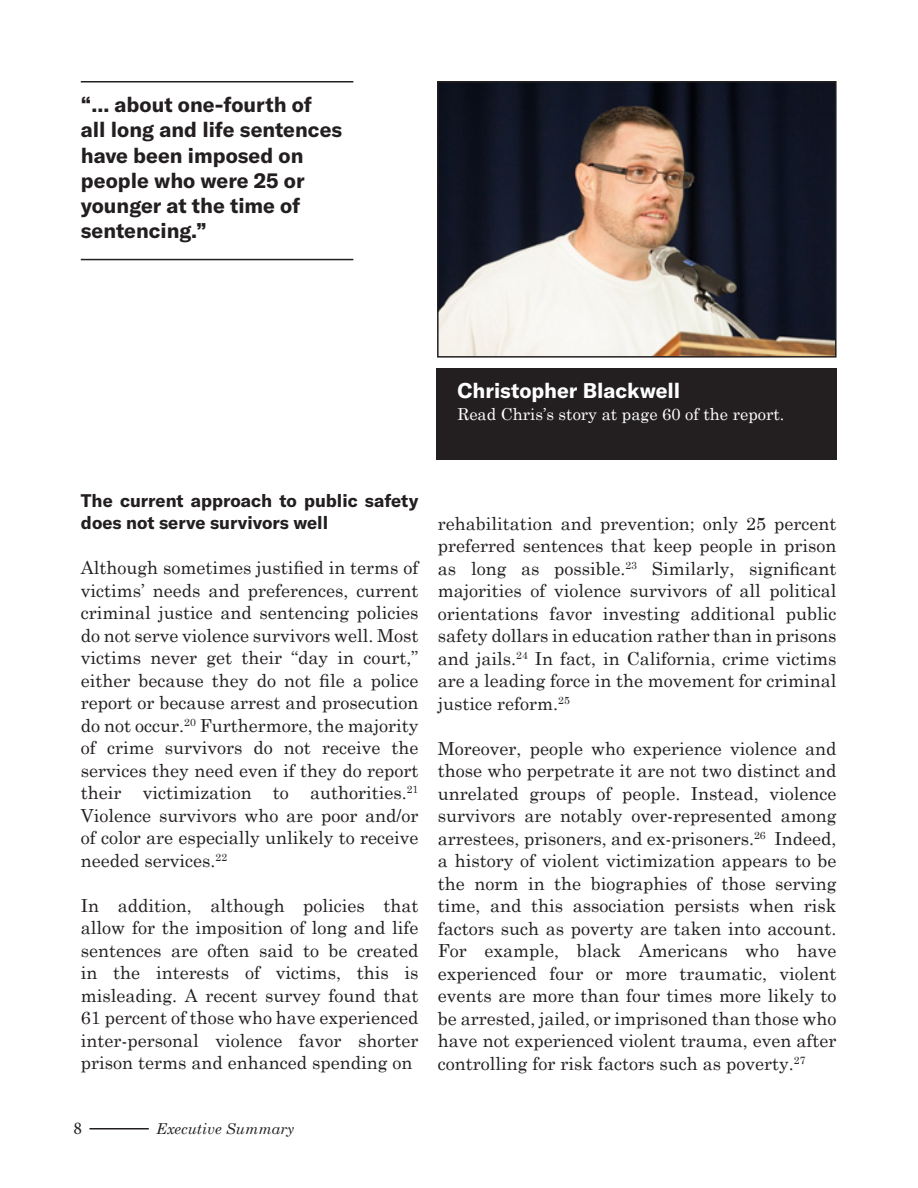
<style>
.page{position:relative;width:918px;height:1188px;background:#fff}
.page>*{position:absolute;margin:0;border:0;box-sizing:border-box;transform-origin:0 0}
.t1{font:700 21px/25.2px "GT America";color:#231f20}
.t2{font:700 21px "GT America";color:#fff}
.t3{font:18px/22.5px "Century Schoolbook";color:#231f20;text-align:justify}
.t4{font:700 18px/22.5px "GT America";color:#231f20}
.t5{font:18px "Minion Pro";color:#231f20}
.t6{font:16.5px "Century Schoolbook";color:#fff}
.t7{font:italic 15px "Century Schoolbook";color:#231f20}
</style>
<div class="page">
<hr style="left:89px;top:1128px;width:60px;height:2px;background:#231f20">
<img style="left:440px;top:84px;width:394px;height:271px">
<div style="left:437px;top:81px;width:400px;height:277px;border:2px solid #231f20"></div>
<div style="left:437px;top:368px;width:400px;height:92px;background:#231f20"></div>
<hr style="left:81px;top:81px;width:272px;height:1px;background:#231f20">
<hr style="left:81px;top:259px;width:272px;height:1px;background:#231f20">
<p class="t1" style="left:81px;top:92px;width:263px">“... about one-fourth of<br>all long and life sentences have been imposed on people who were 25 or younger at the time of sentencing.”</p>
<p class="t2" style="left:457px;top:377px;width:224px">Christopher Blackwell</p>
<p class="t6" style="left:457px;top:401px;width:328px">Read Chris’s story at page 60 of the report.</p>
<p class="t4" style="left:81px;top:489px;width:339px">The current approach to public safety does not serve survivors well</p>
<p class="t3" style="left:81px;top:555px;width:339px">Although sometimes justified in terms of victims’ needs and preferences, current criminal justice and sentencing policies do not serve violence survivors well. Most victims never get their “day in court,” either because they do not file a police report or because arrest and prosecution do not occur.<sup>20</sup> Furthermore, the majority of crime survivors do not receive the services they need even if they do report their victimization to authorities.<sup>21<br></sup>Violence survivors who are poor and/or of color are especially unlikely to receive needed services.<sup>22</sup></p>
<p class="t3" style="left:81px;top:893px;width:339px">In addition, although policies that allow for the imposition of long and life sentences are often said to be created in the interests of victims, this is misleading. A recent survey found that 61 percent of those who have experienced inter-personal violence favor shorter prison terms and enhanced spending on</p>
<p class="t3" style="left:438px;top:511px;width:400px">rehabilitation and prevention; only 25 percent preferred sentences that keep people in prison as long as possible.<sup>23</sup> Similarly, significant majorities of violence survivors of all political orientations favor investing additional public safety dollars in education rather than in prisons and jails.<sup>24</sup> In fact, in California, crime victims are a leading force in the movement for criminal justice reform.<sup>25</sup></p>
<p class="t3" style="left:438px;top:736px;width:400px">Moreover, people who experience violence and those who perpetrate it are not two distinct and unrelated groups of people. Instead, violence survivors are notably over-represented among arrestees, prisoners, and ex-prisoners.<sup>26</sup> Indeed, a history of violent victimization appears to be the norm in the biographies of those serving time, and this association persists when risk factors such as poverty are taken into account.<br>For example, black Americans who have experienced four or more traumatic, violent events are more than four times more likely to be arrested, jailed, or imprisoned than those who have not experienced violent trauma, even after controlling for risk factors such as poverty.<sup>27</sup></p>
<p class="t5" style="left:73px;top:1116px;width:10px">8</p>
<p class="t7" style="left:156px;top:1117px;width:140px">Executive Summary</p>
</div>
